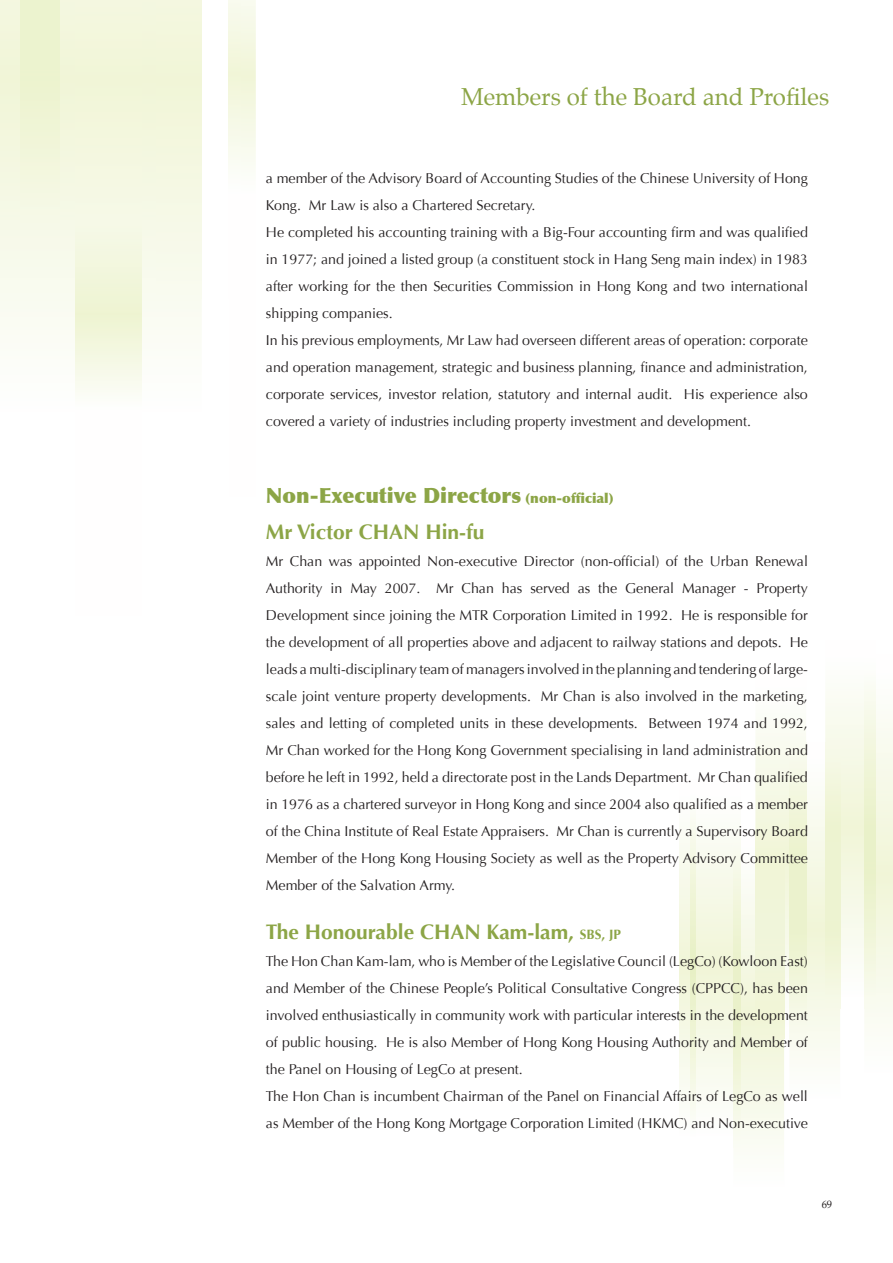
<style>
.page{position:relative;width:893px;height:1263px;background:#fff}
.page>*{position:absolute;margin:0;border:0;box-sizing:border-box;transform-origin:0 0}
.t1{font:24px "Palatino";color:#8ca546}
.t2{font:900 21px/36px "Optima";color:#8ca546}
.t3{font:700 21px "Optima";color:#8ca546}
.t4{font:14.25px/27px "Optima";color:#231f20}
.t5{font:10.5px "Palatino";color:#231f20}
.s1{font-size:13.5px}
.s2{font-weight:700}
</style>
<div class="page">
<svg style="left:0;top:0;width:156px;height:335px"></svg>
<svg style="left:156px;top:0;width:100px;height:335px"></svg>
<img style="left:229px;top:0;width:12px;height:298px">
<img style="left:75px;top:2px;width:67px;height:391px">
<img style="left:21px;top:0;width:38px;height:228px">
<svg style="left:680px;top:835px;width:10px;height:262px"></svg>
<svg style="left:690px;top:695px;width:203px;height:453px"></svg>
<img style="left:864px;top:684px;width:12px;height:324px">
<p class="t1" style="left:461px;top:77px;width:370px">Members of the Board and Profiles</p>
<p class="t4" style="left:266px;top:165px;width:544px">a member of the Advisory Board of Accounting Studies of the Chinese University of Hong Kong. Mr Law is also a Chartered Secretary.<br>He completed his accounting training with a Big-Four accounting firm and was qualified in 1977; and joined a listed group (a constituent stock in Hang Seng main index) in 1983 after working for the then Securities Commission in Hong Kong and two international shipping companies.<br>In his previous employments, Mr Law had overseen different areas of operation: corporate and operation management, strategic and business planning, finance and administration, corporate services, investor relation, statutory and internal audit. His experience also covered a variety of industries including property investment and development.</p>
<p class="t2" style="left:266px;top:477px;width:349px">Non-Executive Directors <span class="s1">(non-official)<br></span><span class="s2">Mr Victor CHAN Hin-fu</span></p>
<p class="t4" style="left:266px;top:548px;width:544px;text-align:justify">Mr Chan was appointed Non-executive Director (non-official) of the Urban Renewal Authority in May 2007. Mr Chan has served as the General Manager - Property Development since joining the MTR Corporation Limited in 1992. He is responsible for the development of all properties above and adjacent to railway stations and depots. He leads a multi-disciplinary team of managers involved in the planning and tendering of large&shy;scale joint venture property developments. Mr Chan is also involved in the marketing, sales and letting of completed units in these developments. Between 1974 and 1992, Mr Chan worked for the Hong Kong Government specialising in land administration and before he left in 1992, held a directorate post in the Lands Department. Mr Chan qualified in 1976 as a chartered surveyor in Hong Kong and since 2004 also qualified as a member of the China Institute of Real Estate Appraisers. Mr Chan is currently a Supervisory Board Member of the Hong Kong Housing Society as well as the Property Advisory Committee Member of the Salvation Army.</p>
<p class="t3" style="left:266px;top:920px;width:357px">The Honourable CHAN Kam-lam, <span class="s1">SBS, JP</span></p>
<p class="t4" style="left:266px;top:948px;width:543px">The Hon Chan Kam-lam, who is Member of the Legislative Council (LegCo) (Kowloon East) and Member of the Chinese People’s Political Consultative Congress (CPPCC), has been involved enthusiastically in community work with particular interests in the development of public housing. He is also Member of Hong Kong Housing Authority and Member of the Panel on Housing of LegCo at present.<br>The Hon Chan is incumbent Chairman of the Panel on Financial Affairs of LegCo as well as Member of the Hong Kong Mortgage Corporation Limited (HKMC) and Non-executive</p>
<p class="t5" style="left:822px;top:1196px;width:12px">69</p>
</div>
